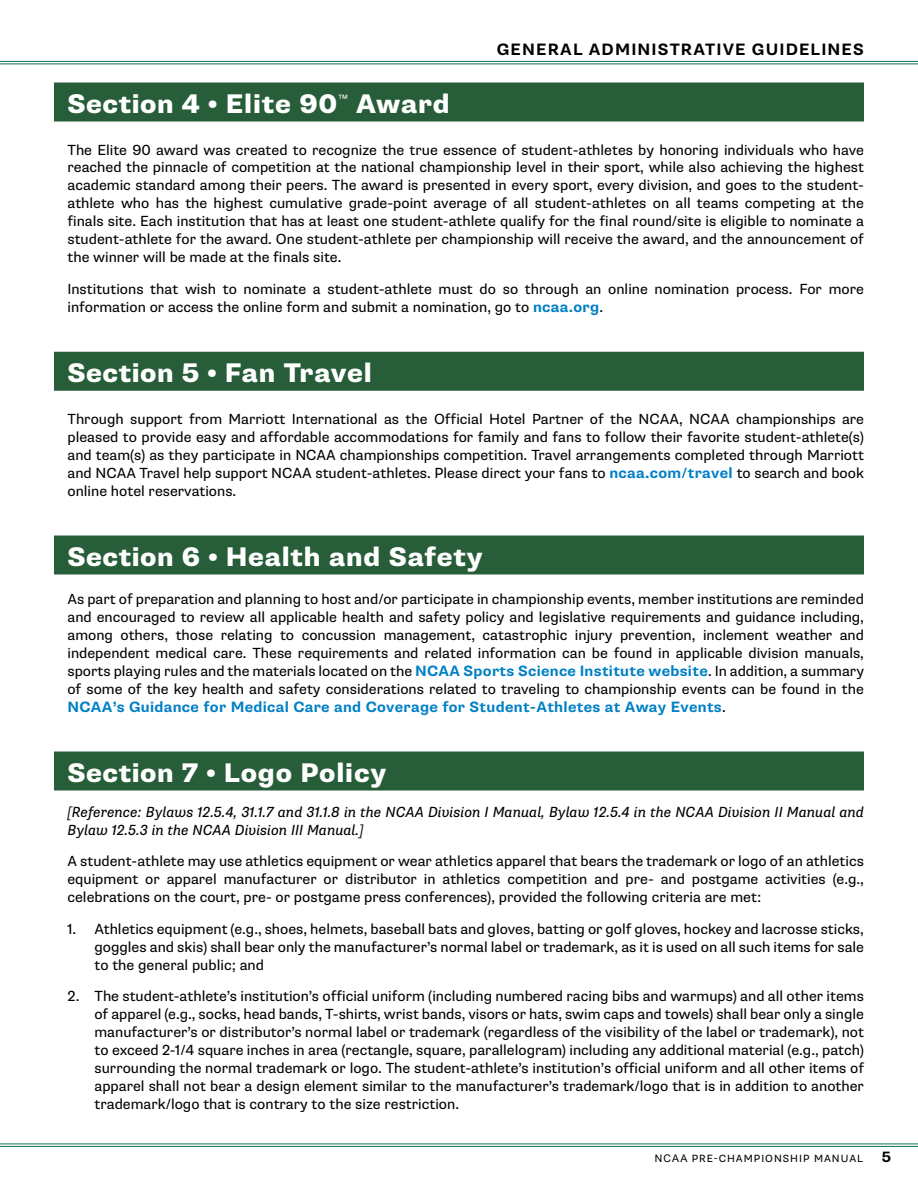
<style>
.page{position:relative;width:918px;height:1188px;background:#fff}
.page>*{position:absolute;margin:0;border:0;box-sizing:border-box;transform-origin:0 0}
.t1{font:800 27px "Supria Sans";letter-spacing:.02em;color:#fff}
.t2{font:700 16.5px "Supria Sans";letter-spacing:.07em;color:#000}
.t3{font:700 15px "Supria Sans";letter-spacing:.02em;color:#0080c5}
.t4{font:14.7px/18px "Supria Sans";color:#000;text-align:justify}
.t5{font:italic 14.7px/18px "Supria Sans";color:#000}
.t6{font:10.5px "Supria Sans";letter-spacing:.095em;color:#000}
.s1{font-weight:700;font-size:15px;color:#0080c5}
.s2{font-weight:400;font-size:14.7px;color:#000}
.s3{font-family:"Arial"}
.s4{font-weight:700;font-size:15px}
</style>
<div class="page">
<hr style="left:0;top:61px;width:918px;height:1px;background:#117059">
<hr style="left:0;top:64px;width:918px;height:1px;background:#117059">
<hr style="left:0;top:1144px;width:918px;height:1px;background:#117059">
<hr style="left:0;top:1146px;width:918px;height:1px;background:#117059">
<div style="left:54px;top:82px;width:810px;height:40px;background:#275d38"></div>
<div style="left:54px;top:352px;width:810px;height:39px;background:#275d38"></div>
<div style="left:54px;top:536px;width:810px;height:38px;background:#275d38"></div>
<div style="left:54px;top:752px;width:810px;height:38px;background:#275d38"></div>
<p class="t2" style="left:497px;top:39px;width:368px">GENERAL ADMINISTRATIVE GUIDELINES</p>
<h1 class="t1" style="left:68px;top:87px;width:384px">Section 4 • Elite 90<sup>™</sup> Award</h1>
<p class="t4" style="left:68px;top:141px;width:798px">The Elite 90 award was created to recognize the true essence of student-athletes by honoring individuals who have reached the pinnacle of competition at the national championship level in their sport, while also achieving the highest academic standard among their peers. The award is presented in every sport, every division, and goes to the student&shy;athlete who has the highest cumulative grade-point average of all student-athletes on all teams competing at the finals site. Each institution that has at least one student-athlete qualify for the final round/site is eligible to nominate a student-athlete for the award. One student-athlete per championship will receive the award, and the announcement of the winner will be made at the finals site.</p>
<p class="t4" style="left:68px;top:280px;width:798px">Institutions that wish to nominate a student-athlete must do so through an online nomination process. For more information or access the online form and submit a nomination, go to <span class="s1">ncaa.org</span>.</p>
<h1 class="t1" style="left:68px;top:356px;width:306px">Section 5 • Fan Travel</h1>
<p class="t4" style="left:67px;top:410px;width:798px">Through support from Marriott International as the Official Hotel Partner of the NCAA, NCAA championships are pleased to provide easy and affordable accommodations for family and fans to follow their favorite student-athlete(s) and team(s) as they participate in NCAA championships competition. Travel arrangements completed through Marriott and NCAA Travel help support NCAA student-athletes. Please direct your fans to <span class="s1">ncaa.com/travel</span> to search and book online hotel reservations.</p>
<h1 class="t1" style="left:68px;top:540px;width:417px">Section 6 • Health and Safety</h1>
<p class="t4" style="left:68px;top:590px;width:798px">As part of preparation and planning to host and/or participate in championship events, member institutions are reminded and encouraged to review all applicable health and safety policy and legislative requirements and guidance including, among others, those relating to concussion management, catastrophic injury prevention, inclement weather and independent medical care. These requirements and related information can be found in applicable division manuals, sports playing rules and the materials located on the <span class="s1">NCAA Sports Science Institute website</span>. In addition, a summary of some of the key health and safety considerations related to traveling to championship events can be found in the</p>
<p class="t3" style="left:68px;top:697px;width:660px">NCAA’s Guidance for Medical Care and Coverage for Student-Athletes at Away Events<span class="s2">.</span></p>
<h1 class="t1" style="left:68px;top:756px;width:320px">Section 7 • Logo Policy</h1>
<p class="t5" style="left:68px;top:803px;width:798px">[Reference: Bylaws 12.5.4, 31.1.7 and 31.1.8 in the NCAA Division I Manual, Bylaw 12.5.4 in the NCAA Division II Manual and<br>Bylaw 12.5.3 in the NCAA Division III Manual.]</p>
<p class="t4" style="left:68px;top:852px;width:798px">A student-athlete may use athletics equipment or wear athletics apparel that bears the trademark or logo of an athletics equipment or apparel manufacturer or distributor in athletics competition and pre- and postgame activities (e.g., celebrations on the court, pre- or postgame press conferences), provided the following criteria are met:</p>
<p class="t4" style="left:95px;top:920px;width:771px;text-indent:-27px">1. Athletics equipment (e.g., shoes, helmets, baseball bats and gloves, batting or golf gloves, hockey and lacrosse sticks, goggles and skis) shall bear only the manufacturer’s normal label or trademark, as it is used on all such items for sale to the general public; and</p>
<p class="t4" style="left:95px;top:987px;width:771px;text-indent:-27px">2. The student-athlete’s institution’s official uniform (including numbered racing bibs and warmups) and all other items of apparel (e.g., socks, head bands, T-shirts, wrist bands, visors or hats, swim caps and towels) shall bear only a single manufacturer’s or distributor’s normal label or trademark (regardless of the visibility of the label or trademark), not to exceed 2-1/4 square inches in area (rectangle, square, parallelogram) including any additional material (e.g., patch) surrounding the normal trademark or logo. The student-athlete’s institution’s official uniform and all other items of apparel shall not bear a design element similar to the manufacturer’s trademark/logo that is in addition to another trademark/logo that is contrary to the size restriction.</p>
<p class="t6" style="left:655px;top:1152px;width:238px"><span class="s3">NCAA</span> PRE-CHAMPIONSHIP MANUAL <span class="s4">5</span></p>
</div>
